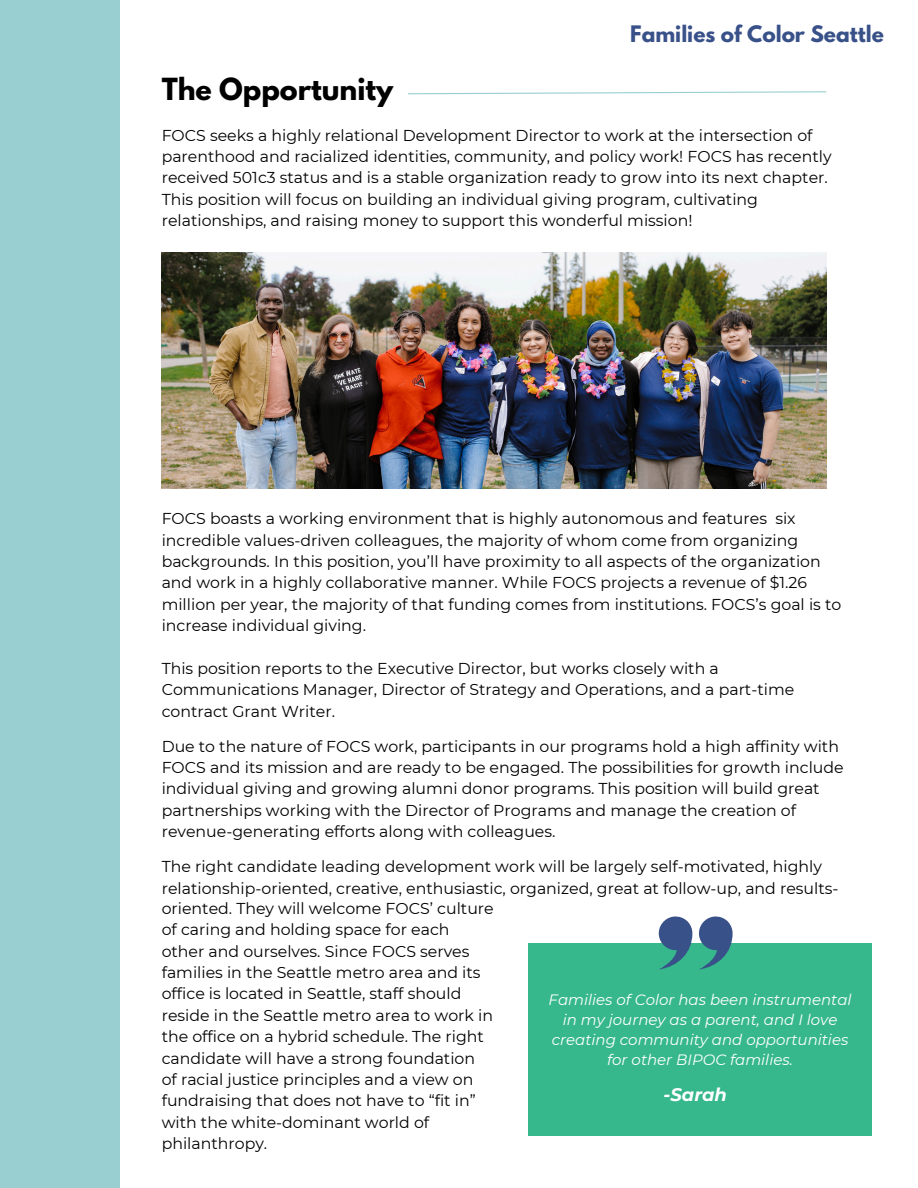
<style>
.page{position:relative;width:918px;height:1188px;background:#fff}
.page>*{position:absolute;margin:0;border:0;box-sizing:border-box;transform-origin:0 0}
.t1{font:700 27px "League Spartan";color:#000}
.t2{font:700 20.1px "League Spartan";color:#395189}
.t3{font:italic 700 18px "Montserrat";color:#fff}
.t4{font:15.75px/21.3px "Montserrat";color:#000}
.t5{font:italic 15px/20.2px "Montserrat";color:#fff;text-align:center}
</style>
<div class="page">
<div style="left:0;top:0;width:119px;height:1188px;background:#99cfd0"></div>
<img style="left:162px;top:253px;width:664px;height:235px">
<div style="left:528px;top:943px;width:344px;height:193px;background:#36b88c"></div>
<svg style="left:658px;top:916px;width:34px;height:53px"></svg>
<svg style="left:698px;top:916px;width:34px;height:53px"></svg>
<svg style="left:408px;top:91px;width:419px;height:4px"></svg>
<h2 class="t1" style="left:162px;top:76px;width:233px">The Opportunity</h2>
<p class="t2" style="left:630px;top:24px;width:255px">Families of Color Seattle</p>
<p class="t4" style="left:162px;top:124px;width:671px">FOCS seeks a highly relational Development Director to work at the intersection of parenthood and racialized identities, community, and policy work! FOCS has recently received 501c3 status and is a stable organization ready to grow into its next chapter.<br>This position will focus on building an individual giving program, cultivating relationships, and raising money to support this wonderful mission!</p>
<p class="t4" style="left:162px;top:508px;width:681px">FOCS boasts a working environment that is highly autonomous and features six incredible values-driven colleagues, the majority of whom come from organizing backgrounds. In this position, you’ll have proximity to all aspects of the organization and work in a highly collaborative manner. While FOCS projects a revenue of $1.26 million per year, the majority of that funding comes from institutions. FOCS’s goal is to increase individual giving.</p>
<p class="t4" style="left:162px;top:658px;width:634px">This position reports to the Executive Director, but works closely with a<br>Communications Manager, Director of Strategy and Operations, and a part-time contract Grant Writer.</p>
<p class="t4" style="left:162px;top:735px;width:684px">Due to the nature of FOCS work, participants in our programs hold a high affinity with FOCS and its mission and are ready to be engaged. The possibilities for growth include individual giving and growing alumni donor programs. This position will build great partnerships working with the Director of Programs and manage the creation of revenue-generating efforts along with colleagues.</p>
<p class="t4" style="left:162px;top:856px;width:678px">The right candidate leading development work will be largely self-motivated, highly relationship-oriented, creative, enthusiastic, organized, great at follow-up, and results-</p>
<p class="t4" style="left:162px;top:898px;width:334px">oriented. They will welcome FOCS’ culture of caring and holding space for each other and ourselves. Since FOCS serves families in the Seattle metro area and its office is located in Seattle, staff should reside in the Seattle metro area to work in the office on a hybrid schedule. The right candidate will have a strong foundation of racial justice principles and a view on fundraising that does not have to “fit in” with the white-dominant world of philanthropy.</p>
<h1 class="t5" style="left:549px;top:989px;width:305px">Families of Color has been instrumental</h1>
<p class="t5" style="left:552px;top:1009px;width:298px">in my journey as a parent, and I love creating community and opportunities for other BIPOC families.</p>
<p class="t3" style="left:664px;top:1084px;width:65px">-Sarah</p>
</div>
